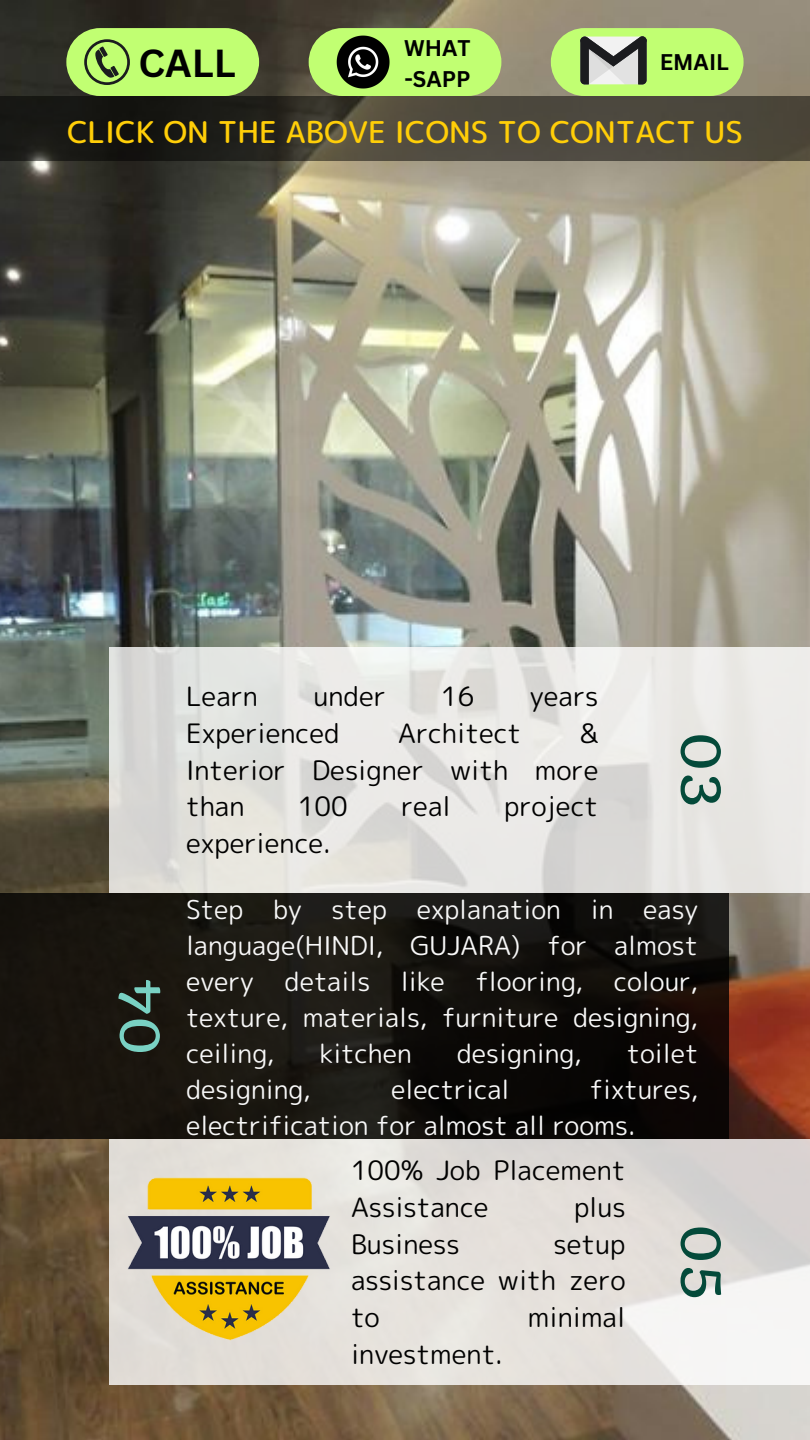
<style>
.page{position:relative;width:810px;height:1440px;background:#fff}
.page>*{position:absolute;margin:0;border:0;box-sizing:border-box;transform-origin:0 0}
.t1{font:53px "Quando";color:#044a3a}
.t2{font:53px "Quando";color:#79d1c3}
.t3{font:700 38.1px "Canva Sans";color:#000}
.t4{font:30px "rounded mplus 1 p medium";color:#ffce08}
.t5{font:26.7px/36.7px "rounded mplus 1 p regular";color:#000;text-align:justify}
.t6{font:26px/36px "rounded mplus 1 p regular";color:#f8f8f8;text-align:justify}
.t7{font:700 22.1px/30.8px "Canva Sans";color:#000}
</style>
<div class="page">
<img style="left:0;top:0;width:810px;height:1440px">
<svg style="left:0;top:893px;width:729px;height:245px;background:#15120d"></svg>
<svg style="left:110px;top:647px;width:700px;height:245px;background:#e4e4e0"></svg>
<svg style="left:110px;top:1140px;width:700px;height:245px;background:#e4e0dc"></svg>
<svg style="left:0;top:96px;width:810px;height:65px;background:#3a372e"></svg>
<img style="left:117px;top:1172px;width:223px;height:176px">
<div style="left:66px;top:28px;width:193px;height:68px;background:#c1ff72;border-radius:34px"></div>
<div style="left:309px;top:28px;width:192px;height:68px;background:#c1ff72;border-radius:34px"></div>
<div style="left:551px;top:28px;width:193px;height:68px;background:#c1ff72;border-radius:34px"></div>
<svg style="left:84px;top:39px;width:46px;height:46px"></svg>
<img style="left:337px;top:36px;width:52px;height:52px">
<svg style="left:580px;top:36px;width:67px;height:48px;background:#929392"></svg>
<h2 class="t3" style="left:139px;top:36px;width:99px">CALL</h2>
<p class="t7" style="left:404px;top:32px;width:68px">WHAT -SAPP</p>
<p class="t7" style="left:660px;top:46px;width:71px">EMAIL</p>
<p class="t4" style="left:67px;top:111px;width:677px">CLICK ON THE ABOVE ICONS TO CONTACT US</p>
<h1 class="t2" style="left:107px;top:1056px;width:79px;rotate:-90deg">04</h1>
<p class="t5" style="left:186px;top:678px;width:74px">Learn</p>
<p class="t5" style="left:314px;top:678px;width:74px">under</p>
<p class="t5" style="left:441px;top:678px;width:35px">16</p>
<p class="t5" style="left:530px;top:678px;width:70px">years</p>
<p class="t5" style="left:186px;top:714px;width:155px">Experienced</p>
<p class="t5" style="left:398px;top:714px;width:124px">Architect</p>
<p class="t5" style="left:186px;top:714px;width:414px;text-indent:394px">&amp; Interior Designer with more than</p>
<p class="t5" style="left:298px;top:788px;width:51px">100</p>
<p class="t5" style="left:401px;top:788px;width:51px">real</p>
<p class="t5" style="left:504px;top:788px;width:95px">project</p>
<p class="t5" style="left:186px;top:825px;width:146px">experience.</p>
<h1 class="t1" style="left:734px;top:732px;width:79px;rotate:90deg">03</h1>
<p class="t6" style="left:186px;top:891px;width:514px">Step by step explanation in easy language(HINDI, GUJARA) for almost every details like flooring, colour, texture, materials, furniture designing, ceiling,</p>
<p class="t6" style="left:320px;top:1035px;width:94px">kitchen</p>
<p class="t6" style="left:457px;top:1035px;width:126px">designing,</p>
<p class="t6" style="left:627px;top:1035px;width:73px">toilet</p>
<p class="t6" style="left:186px;top:1071px;width:514px;text-indent:404px">fixtures, electrification for almost all rooms.</p>
<p class="t6" style="left:186px;top:1071px;width:126px">designing,</p>
<p class="t6" style="left:391px;top:1071px;width:120px">electrical</p>
<p class="t5" style="left:351px;top:1152px;width:276px">100% Job Placement<br>Assistance</p>
<p class="t5" style="left:574px;top:1188px;width:53px">plus</p>
<p class="t5" style="left:351px;top:1225px;width:110px">Business</p>
<p class="t5" style="left:351px;top:1225px;width:276px;text-indent:203px">setup assistance with zero to</p>
<p class="t5" style="left:528px;top:1299px;width:99px">minimal</p>
<p class="t5" style="left:351px;top:1335px;width:153px">investment.</p>
<h1 class="t1" style="left:734px;top:1224px;width:79px;rotate:90deg">05</h1>
</div>
